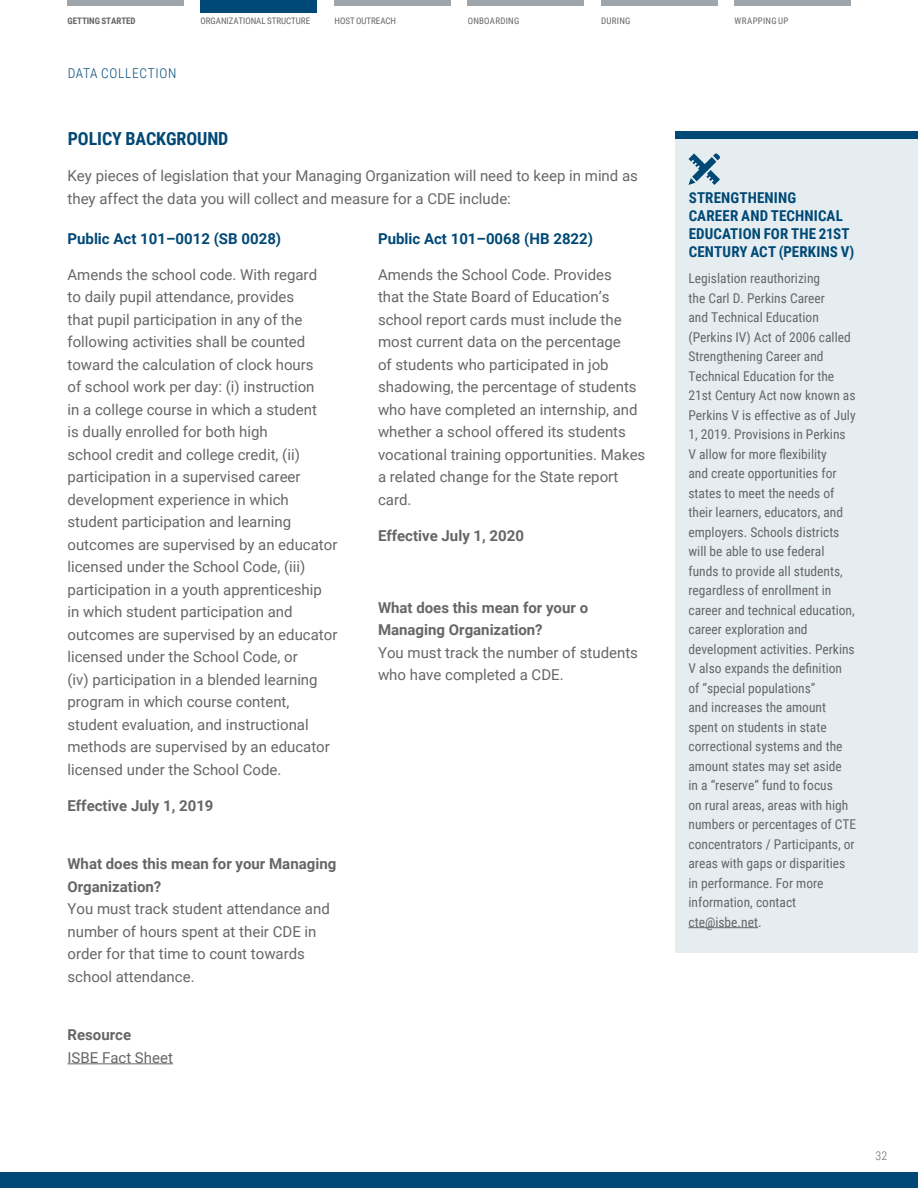
<style>
.page{position:relative;width:918px;height:1188px;background:#fff}
.page>*{position:absolute;margin:0;border:0;box-sizing:border-box;transform-origin:0 0}
.t1{font:700 18px "Roboto Condensed";letter-spacing:-.005em;color:#004976}
.t2{font:15px/22.5px "Roboto";color:#666}
.t3{font:700 15px/22.5px "Roboto";color:#666}
.t4{font:700 15px/18px "Roboto Condensed";letter-spacing:.01em;color:#004976}
.t5{font:700 15px "Roboto";color:#004976}
.t6{font:13.5px/19.5px "Roboto Condensed";color:#666}
.t7{font:300 13.5px "Roboto Condensed";letter-spacing:.05em;color:#004976}
.t8{font:300 12px "Roboto Condensed";color:#666}
.t9{font:9px "Roboto Condensed";letter-spacing:-.005em;color:#666}
.t10{font:700 9px "Roboto Condensed";letter-spacing:-.005em;color:#666}
.t11{font:9px "Roboto Condensed";letter-spacing:.025em;color:#666}
.t12{font:9px "Roboto Condensed";letter-spacing:.03em;color:#666}
</style>
<div class="page">
<hr style="left:68px;top:1063px;width:105px;height:1px;background:#666">
<div style="left:0;top:1173px;width:918px;height:15px;background:#004976"></div>
<div style="left:200px;top:0;width:116px;height:12px;background:#004976"></div>
<div style="left:334px;top:0;width:116px;height:5px;background:#9fa6ab"></div>
<div style="left:67px;top:0;width:117px;height:5px;background:#9fa6ab"></div>
<div style="left:468px;top:0;width:116px;height:5px;background:#9fa6ab"></div>
<div style="left:601px;top:0;width:116px;height:5px;background:#9fa6ab"></div>
<div style="left:734px;top:0;width:117px;height:5px;background:#9fa6ab"></div>
<div style="left:675px;top:139px;width:243px;height:814px;background:#e6edf1"></div>
<hr style="left:688px;top:927px;width:70px;height:1px;background:#666">
<svg style="left:688px;top:153px;width:32px;height:32px"></svg>
<div style="left:675px;top:132px;width:243px;height:7px;background:#004976"></div>
<p class="t10" style="left:68px;top:15px;width:70px">GETTING STARTED</p>
<p class="t9" style="left:201px;top:15px;width:111px">ORGANIZATIONAL STRUCTURE</p>
<p class="t9" style="left:334px;top:15px;width:63px">HOST OUTREACH</p>
<p class="t11" style="left:468px;top:15px;width:53px">ONBOARDING</p>
<p class="t9" style="left:601px;top:15px;width:31px">DURING</p>
<p class="t12" style="left:735px;top:15px;width:55px">WRAPPING UP</p>
<p class="t7" style="left:68px;top:63px;width:110px">DATA COLLECTION</p>
<p class="t1" style="left:68px;top:126px;width:162px">POLICY BACKGROUND</p>
<p class="t2" style="left:68px;top:164px;width:572px">Key pieces of legislation that your Managing Organization will need to keep in mind as they affect the data you will collect and measure for a CDE include:</p>
<p class="t5" style="left:68px;top:228px;width:215px">Public Act 101–0012 (SB 0028)</p>
<p class="t2" style="left:68px;top:263px;width:271px">Amends the school code. With regard<br>to daily pupil attendance, provides<br>that pupil participation in any of the following activities shall be counted toward the calculation of clock hours<br>of school work per day: (i) instruction<br>in a college course in which a student<br>is dually enrolled for both high<br>school credit and college credit, (ii) participation in a supervised career development experience in which student participation and learning outcomes are supervised by an educator licensed under the School Code, (iii) participation in a youth apprenticeship in which student participation and outcomes are supervised by an educator licensed under the School Code, or<br>(iv) participation in a blended learning program in which course content, student evaluation, and instructional methods are supervised by an educator licensed under the School Code.</p>
<p class="t3" style="left:68px;top:794px;width:148px">Effective July 1, 2019</p>
<p class="t5" style="left:378px;top:228px;width:217px">Public Act 101–0068 (HB 2822)</p>
<p class="t2" style="left:378px;top:263px;width:269px">Amends the School Code. Provides<br>that the State Board of Education’s school report cards must include the most current data on the percentage<br>of students who participated in job shadowing, the percentage of students who have completed an internship, and whether a school offered its students vocational training opportunities. Makes a related change for the State report card.</p>
<p class="t3" style="left:378px;top:524px;width:148px">Effective July 1, 2020</p>
<p class="t3" style="left:378px;top:596px;width:212px">What does this mean for your o<br>Managing Organization?</p>
<p class="t2" style="left:378px;top:641px;width:262px">You must track the number of students who have completed a CDE.</p>
<p class="t3" style="left:68px;top:852px;width:270px">What does this mean for your Managing<br>Organization?</p>
<p class="t2" style="left:68px;top:897px;width:264px">You must track student attendance and number of hours spent at their CDE in order for that time to count towards school attendance.</p>
<p class="t3" style="left:68px;top:1023px;width:65px">Resource</p>
<p class="t2" style="left:68px;top:1046px;width:107px">ISBE Fact Sheet</p>
<p class="t4" style="left:689px;top:188px;width:167px">STRENGTHENING<br>CAREER AND TECHNICAL<br>EDUCATION FOR THE 21ST<br>CENTURY ACT (PERKINS V)</p>
<p class="t6" style="left:688px;top:268px;width:169px">Legislation reauthorizing<br>the Carl D. Perkins Career<br>and Technical Education (Perkins IV) Act of 2006 called<br>Strengthening Career and<br>Technical Education for the<br>21st Century Act now known as<br>Perkins V is effective as of July<br>1, 2019. Provisions in Perkins<br>V allow for more flexibility<br>and create opportunities for states to meet the needs of their learners, educators, and employers. Schools districts will be able to use federal funds to provide all students, regardless of enrollment in career and technical education, career exploration and development activities. Perkins<br>V also expands the definition of “special populations”<br>and increases the amount spent on students in state correctional systems and the amount states may set aside<br>in a “reserve” fund to focus<br>on rural areas, areas with high numbers or percentages of CTE concentrators / Participants, or areas with gaps or disparities in performance. For more information, contact cte@isbe.net.</p>
<p class="t8" style="left:875px;top:1147px;width:13px">32</p>
</div>
